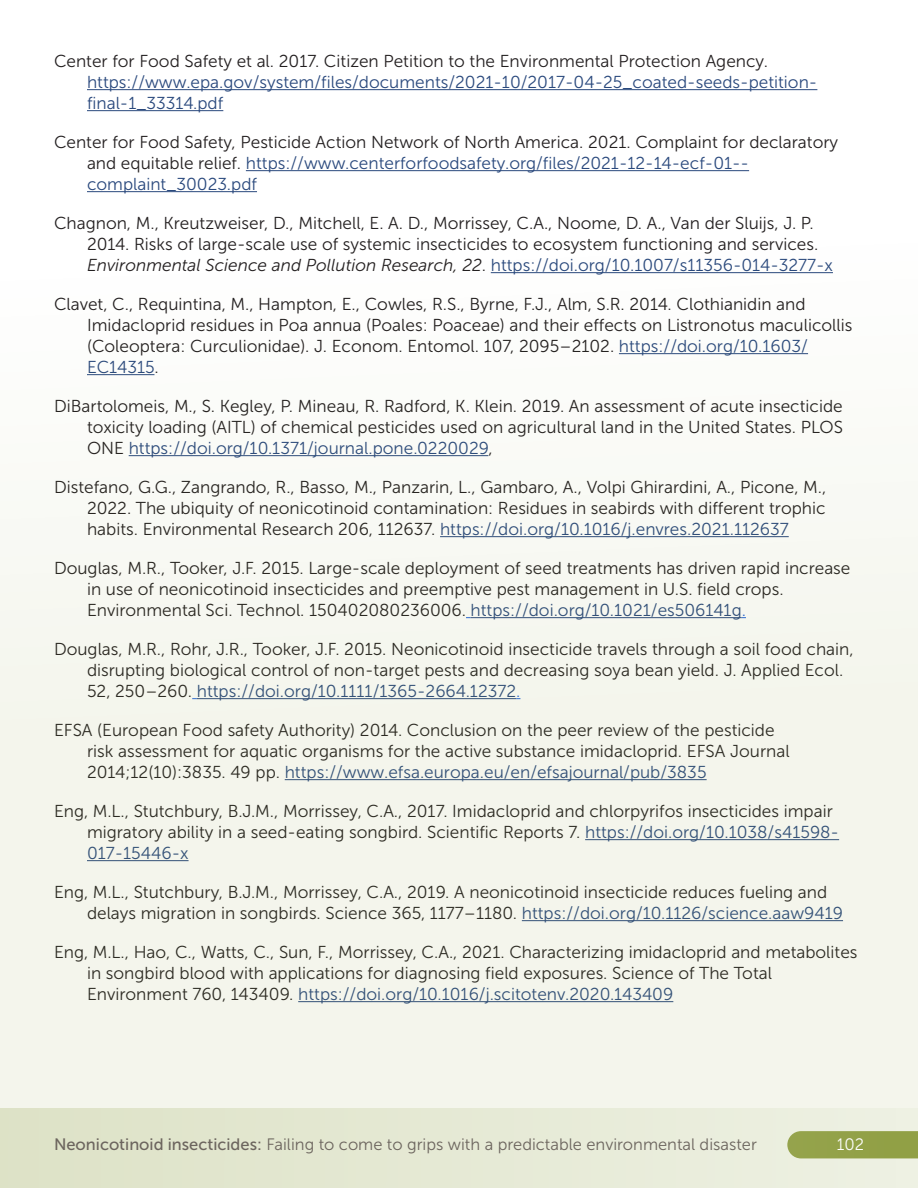
<style>
.page{position:relative;width:918px;height:1188px;background:#fff}
.page>*{position:absolute;margin:0;border:0;box-sizing:border-box;transform-origin:0 0}
.Literature{font:17.25px/21px "Museo Sans 300";color:#231f20}
.Literature-2{font:17.25px/21px "Museo Sans 300";color:#2a497d}
.t1{font:16.5px "Museo Sans 300";color:#6c655e}
.t2{font:16.5px "Museo Sans 300";color:#fff}
.s1{color:#231f20}
.s2{color:#2a497d}
.s3{font-style:italic}
.s4{color:#2565db}
.s5{font-family:"Museo Sans 500"}
</style>
<div class="page">
<div style="left:0;top:0;width:918px;height:1188px;background:linear-gradient(to right,#f8f9f4,#f7f8f3)"></div>
<svg style="left:0;top:1108px;width:918px;height:80px;background:#e1e5cd"></svg>
<p class="Literature-2" style="left:87px;top:51px;width:732px;text-indent:-33px"><span class="s1">Center for Food Safety et al. 2017. Citizen Petition to the Environmental Protection Agency. </span>https://www.epa.gov/system/files/documents/2021-10/2017-04-25_coated-seeds-petition&shy;final-1_33314.pdf</p>
<p class="Literature" style="left:87px;top:132px;width:753px;text-indent:-33px">Center for Food Safety, Pesticide Action Network of North America. 2021. Complaint for declaratory and equitable relief. <span class="s2">https://www.centerforfoodsafety.org/files/2021-12-14-ecf-01-- complaint_30023.pdf</span></p>
<p class="Literature" style="left:87px;top:213px;width:747px;text-indent:-33px">Chagnon, M., Kreutzweiser, D., Mitchell, E. A. D., Morrissey, C.A., Noome, D. A., Van der Sluijs, J. P.<br>2014. Risks of large-scale use of systemic insecticides to ecosystem functioning and services.<br><span class="s3">Environmental Science and Pollution Research, 22</span>. <span class="s2">https://doi.org/10.1007/s11356-014-3277-x</span></p>
<p class="Literature" style="left:87px;top:294px;width:767px;text-indent:-33px">Clavet, C., Requintina, M., Hampton, E., Cowles, R.S., Byrne, F.J., Alm, S.R. 2014. Clothianidin and Imidacloprid residues in Poa annua (Poales: Poaceae) and their effects on Listronotus maculicollis (Coleoptera: Curculionidae). J. Econom. Entomol. 107, 2095–2102. <span class="s2">https://doi.org/10.1603/ EC14315</span>.</p>
<p class="Literature" style="left:87px;top:396px;width:758px;text-align:justify;text-indent:-33px">DiBartolomeis, M., S. Kegley, P. Mineau, R. Radford, K. Klein. 2019. An assessment of acute insecticide toxicity loading (AITL) of chemical pesticides used on agricultural land in the United States. PLOS ONE <span class="s2">https://doi.org/10.1371/journal.pone.0220029</span>,</p>
<p class="Literature" style="left:87px;top:477px;width:741px;text-align:justify;text-indent:-33px">Distefano, G.G., Zangrando, R., Basso, M., Panzarin, L., Gambaro, A., Volpi Ghirardini, A., Picone, M., 2022. The ubiquity of neonicotinoid contamination: Residues in seabirds with different trophic habits. Environmental Research 206, 112637. <span class="s2">https://doi.org/10.1016/j.envres.2021.112637</span></p>
<p class="Literature" style="left:87px;top:558px;width:765px;text-indent:-33px">Douglas, M.R., Tooker, J.F. 2015. Large-scale deployment of seed treatments has driven rapid increase in use of neonicotinoid insecticides and preemptive pest management in U.S. field crops.<br>Environmental Sci. Technol. 150402080236006. <span class="s2">https://doi.org/10.1021/es506141g</span><span class="s4">.</span></p>
<p class="Literature" style="left:87px;top:639px;width:768px;text-indent:-33px">Douglas, M.R., Rohr, J.R., Tooker, J.F. 2015. Neonicotinoid insecticide travels through a soil food chain, disrupting biological control of non-target pests and decreasing soya bean yield. J. Applied Ecol.<br>52, 250–260. <span class="s2">https://doi.org/10.1111/1365-2664.12372</span><span class="s4">.</span></p>
<p class="Literature" style="left:87px;top:720px;width:704px;text-indent:-33px">EFSA (European Food safety Authority) 2014. Conclusion on the peer review of the pesticide risk assessment for aquatic organisms for the active substance imidacloprid. EFSA Journal<br>2014;12(10):3835. 49 pp. <span class="s2">https://www.efsa.europa.eu/en/efsajournal/pub/3835</span></p>
<p class="Literature" style="left:87px;top:801px;width:754px;text-indent:-33px">Eng, M.L., Stutchbury, B.J.M., Morrissey, C.A., 2017. Imidacloprid and chlorpyrifos insecticides impair migratory ability in a seed-eating songbird. Scientific Reports 7. <span class="s2">https://doi.org/10.1038/s41598-<br>017-15446-x</span></p>
<p class="Literature" style="left:87px;top:882px;width:758px;text-indent:-33px">Eng, M.L., Stutchbury, B.J.M., Morrissey, C.A., 2019. A neonicotinoid insecticide reduces fueling and delays migration in songbirds. Science 365, 1177–1180. <span class="s2">https://doi.org/10.1126/science.aaw9419</span></p>
<p class="Literature" style="left:87px;top:942px;width:772px;text-indent:-33px">Eng, M.L., Hao, C., Watts, C., Sun, F., Morrissey, C.A., 2021. Characterizing imidacloprid and metabolites in songbird blood with applications for diagnosing field exposures. Science of The Total<br>Environment 760, 143409. <span class="s2">https://doi.org/10.1016/j.scitotenv.2020.143409</span></p>
<p class="t1" style="left:54px;top:1136px;width:704px"><span class="s5">Neonicotinoid insecticides:</span> Failing to come to grips with a predictable environmental disaster</p>
<p class="t2" style="left:837px;top:1136px;width:29px">102</p>
</div>
